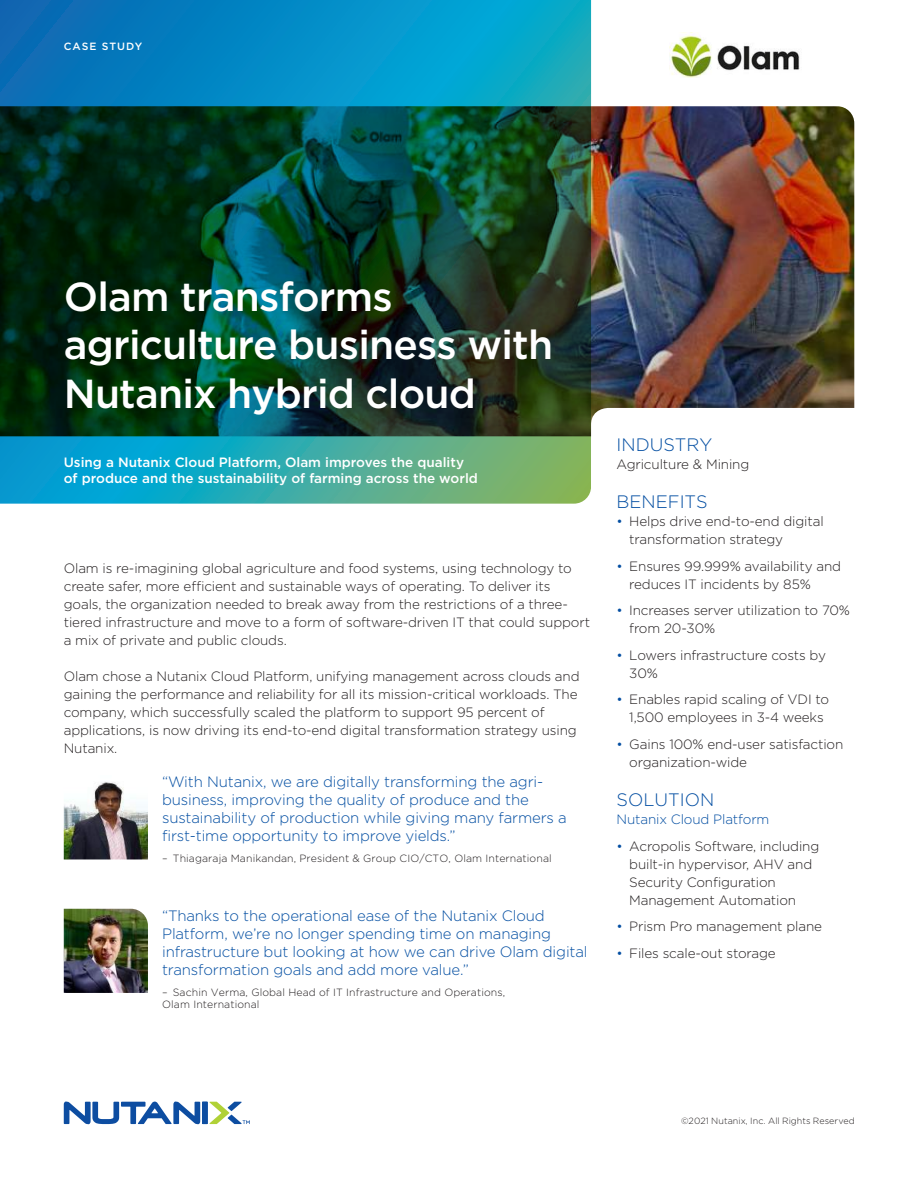
<style>
.page{position:relative;width:918px;height:1188px;background:#fff}
.page>*{position:absolute;margin:0;border:0;box-sizing:border-box;transform-origin:0 0}
.t1{font:500 40.5px/48.6px "Gotham";letter-spacing:-.02em;color:#fff}
.t2{font:300 18px "Gotham";color:#034ea2}
.t3{font:300 15px/18px "Gotham";letter-spacing:-.01em;color:#034ea2}
.t4{font:300 13.5px/18px "Gotham";letter-spacing:-.01em;color:#231f20}
.t5{font:500 13.5px/16.2px "Gotham";color:#fff}
.t6{font:300 13.5px "Gotham";letter-spacing:-.01em;color:#034ea2}
.t7{font:300 10.5px/12.6px "Gotham";letter-spacing:.01em;color:#231f20}
.t8{font:500 10.5px "Gotham";letter-spacing:.1em;color:#fff}
.t9{font:300 9px "Gotham";letter-spacing:.005em;color:#231f20}
.s1{color:#034ea2}
</style>
<div class="page">
<svg style="left:210px;top:1102px;width:40px;height:22px"></svg>
<div style="left:202px;top:1102px;width:6px;height:22px;background:#0d4da1"></div>
<svg style="left:64px;top:1102px;width:136px;height:22px"></svg>
<svg style="left:0;top:0;width:591px;height:504px;background:#1a99b8"></svg>
<img style="left:0;top:106px;width:854px;height:330px">
<svg style="left:591px;top:408px;width:263px;height:28px"></svg>
<img style="left:669px;top:35px;width:131px;height:43px">
<img style="left:64px;top:782px;width:84px;height:77px">
<img style="left:64px;top:909px;width:84px;height:84px">
<p class="t8" style="left:64px;top:39px;width:80px">CASE STUDY</p>
<h1 class="t1" style="left:64px;top:272px;width:491px">Olam transforms agriculture business with<br>Nutanix hybrid cloud</h1>
<p class="t5" style="left:64px;top:454px;width:416px">Using a Nutanix Cloud Platform, Olam improves the quality of produce and the sustainability of farming across the world</p>
<p class="t4" style="left:64px;top:559px;width:528px">Olam is re-imagining global agriculture and food systems, using technology to create safer, more efficient and sustainable ways of operating. To deliver its goals, the organization needed to break away from the restrictions of a three&shy;tiered infrastructure and move to a form of software-driven IT that could support a mix of private and public clouds.</p>
<p class="t4" style="left:64px;top:667px;width:517px">Olam chose a Nutanix Cloud Platform, unifying management across clouds and gaining the performance and reliability for all its mission-critical workloads. The company, which successfully scaled the platform to support 95 percent of applications, is now driving its end-to-end digital transformation strategy using Nutanix.</p>
<p class="t3" style="left:162px;top:773px;width:406px">“With Nutanix, we are digitally transforming the agri&shy;business, improving the quality of produce and the sustainability of production while giving many farmers a first-time opportunity to improve yields.”</p>
<p class="t7" style="left:162px;top:852px;width:391px">– Thiagaraja Manikandan, President &amp; Group CIO/CTO, Olam International</p>
<p class="t3" style="left:162px;top:906px;width:427px">“Thanks to the operational ease of the Nutanix Cloud Platform, we’re no longer spending time on managing infrastructure but looking at how we can drive Olam digital transformation goals and add more value.”</p>
<p class="t7" style="left:162px;top:986px;width:345px">– Sachin Verma, Global Head of IT Infrastructure and Operations,<br>Olam International</p>
<h2 class="t2" style="left:617px;top:433px;width:97px">INDUSTRY</h2>
<p class="t4" style="left:617px;top:455px;width:134px">Agriculture &amp; Mining</p>
<h2 class="t2" style="left:617px;top:491px;width:93px">BENEFITS</h2>
<p class="t4" style="left:629px;top:512px;width:196px;text-indent:-13px"><span class="s1">•</span> Helps drive end-to-end digital transformation strategy</p>
<p class="t4" style="left:629px;top:557px;width:213px;text-indent:-13px"><span class="s1">•</span> Ensures 99.999% availability and reduces IT incidents by 85%</p>
<p class="t4" style="left:629px;top:601px;width:222px;text-indent:-13px"><span class="s1">•</span> Increases server utilization to 70% from 20-30%</p>
<p class="t4" style="left:629px;top:646px;width:198px;text-indent:-13px"><span class="s1">•</span> Lowers infrastructure costs by<br>30%</p>
<p class="t4" style="left:617px;top:690px;width:214px;text-align:center"><span class="s1">•</span> Enables rapid scaling of VDI to<br>1,500 employees in 3-4 weeks</p>
<p class="t4" style="left:629px;top:735px;width:216px;text-indent:-13px"><span class="s1">•</span> Gains 100% end-user satisfaction organization-wide</p>
<h2 class="t2" style="left:617px;top:789px;width:99px">SOLUTION</h2>
<p class="t6" style="left:617px;top:811px;width:154px">Nutanix Cloud Platform</p>
<p class="t4" style="left:629px;top:837px;width:192px;text-indent:-13px"><span class="s1">•</span> Acropolis Software, including built-in hypervisor, AHV and<br>Security Configuration<br>Management Automation</p>
<p class="t4" style="left:617px;top:917px;width:207px"><span class="s1">•</span> Prism Pro management plane</p>
<p class="t4" style="left:617px;top:944px;width:161px"><span class="s1">•</span> Files scale-out storage</p>
<p class="t9" style="left:681px;top:1115px;width:175px">©2021 Nutanix, Inc. All Rights Reserved</p>
</div>
